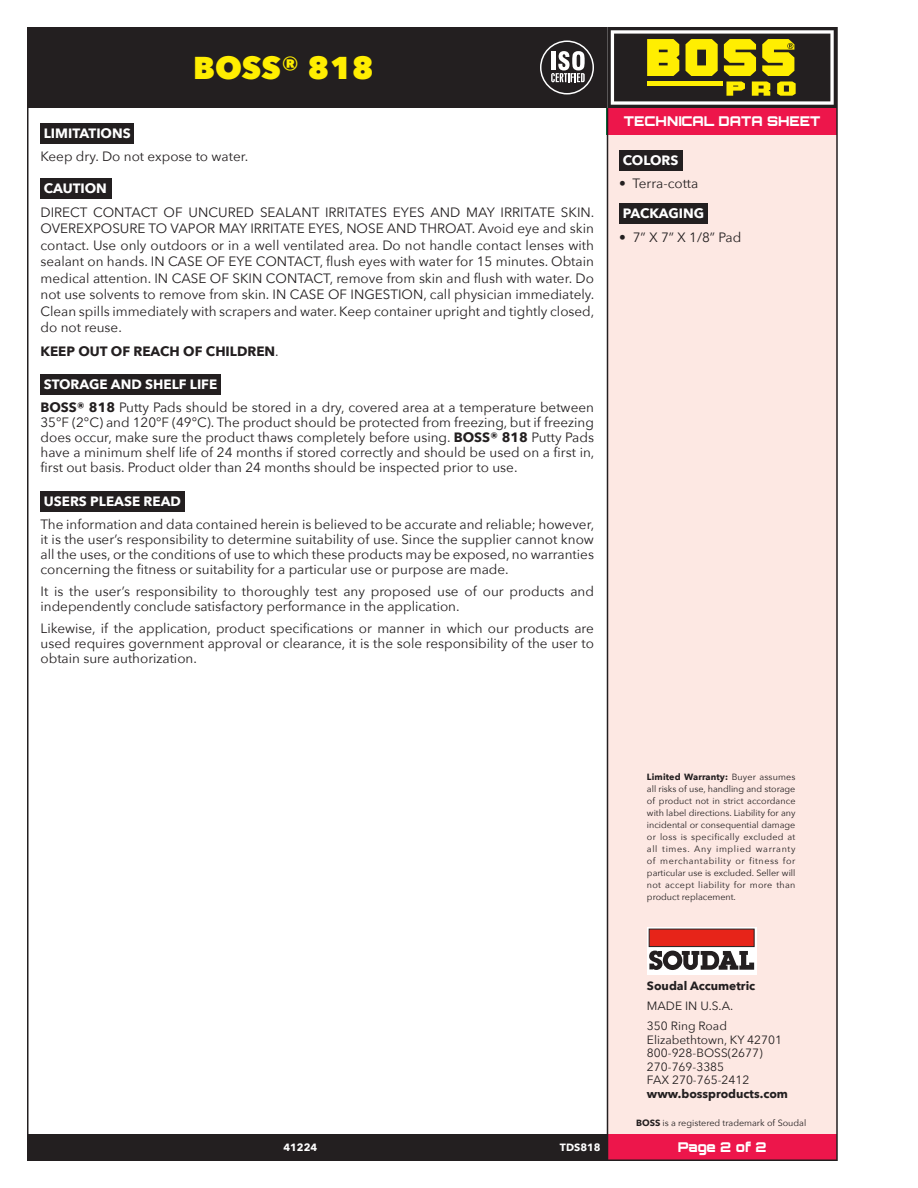
<style>
.page{position:relative;width:918px;height:1188px;background:#fff}
.page>*{position:absolute;margin:0;border:0;box-sizing:border-box;transform-origin:0 0}
.Header_-_Product{font:800 31.5px "Avenir Next";color:#ffee01}
.t1{font:900 15px "Orbitron";color:#fff}
.Body{font:13.5px/15px "Avenir Next";color:#231f20;text-align:justify}
.Subheads_-_White{font:700 13.5px "Avenir Next";color:#fff}
.Bullets{font:13.5px "Avenir Next";color:#231f20}
.Body-2{font:700 13.5px "Avenir Next";color:#231f20}
.TDS{font:900 13.5px "Orbitron";color:#fff}
.Page_Number{font:900 13.5px "Orbitron";letter-spacing:-.005em;color:#fff}
.Address{font:12px "Avenir Next";color:#231f20}
.Address_-_Bold{font:700 12px "Avenir Next";color:#231f20}
.Address_-_Space{font:12px "Avenir Next";color:#231f20}
.TDS_by_date{font:700 10.5px "Avenir Next";color:#fff}
.Date{font:700 10.5px "Avenir Next";color:#fff}
.Non-Warranty{font:9px/12px "Avenir Next";letter-spacing:.035em;color:#231f20;text-align:justify}
.Trademark{font:9px "Avenir Next";color:#231f20}
.s1{font-weight:400}
.s2{font-weight:700}
</style>
<div class="page">
<div style="left:608px;top:135px;width:229px;height:1026px;background:#fde8e3"></div>
<div style="left:608px;top:1134px;width:229px;height:27px;background:#ed164b"></div>
<div style="left:27px;top:1134px;width:581px;height:27px;background:#231f20"></div>
<div style="left:608px;top:108px;width:229px;height:27px;background:#ed164b"></div>
<hr style="left:607px;top:27px;width:1px;height:1134px;background:#231f20">
<div style="left:27px;top:27px;width:581px;height:81px;background:#231f20"></div>
<div style="left:540px;top:41px;width:54px;height:53px;border:3px solid #fff;border-radius:50%"></div>
<div style="left:541px;top:42px;width:52px;height:51px;background:#231f20;border-radius:50%"></div>
<svg style="left:551px;top:51px;width:34px;height:31px"></svg>
<hr style="left:27px;top:27px;width:1px;height:1134px;background:#231f20">
<hr style="left:836px;top:27px;width:2px;height:1134px;background:#231f20">
<div style="left:647px;top:927px;width:109px;height:47px;background:linear-gradient(to right,#f9f9f9,#f9f9f9)"></div>
<div style="left:649px;top:929px;width:105px;height:18px;background:#e72419;border:1px solid #231f20"></div>
<svg style="left:649px;top:951px;width:105px;height:19px;background:#757273"></svg>
<hr style="left:27px;top:1160px;width:810px;height:1px;background:#231f20">
<svg style="left:608px;top:27px;width:228px;height:81px;background:#77702f"></svg>
<div style="left:40px;top:178px;width:72px;height:21px;background:#231f20"></div>
<div style="left:40px;top:375px;width:181px;height:20px;background:#231f20"></div>
<div style="left:40px;top:491px;width:145px;height:20px;background:#231f20"></div>
<div style="left:619px;top:203px;width:89px;height:20px;background:#231f20"></div>
<div style="left:619px;top:150px;width:64px;height:20px;background:#231f20"></div>
<div style="left:40px;top:123px;width:94px;height:20px;background:#231f20"></div>
<p class="Subheads_-_White" style="left:44px;top:121px;width:88px">LIMITATIONS</p>
<p class="Header_-_Product" style="left:193px;top:48px;width:182px">BOSS® 818</p>
<p class="Body" style="left:40px;top:148px;width:209px">Keep dry. Do not expose to water.</p>
<p class="Subheads_-_White" style="left:44px;top:177px;width:65px">CAUTION</p>
<p class="Body" style="left:40px;top:203px;width:555px;line-height:16.5px">DIRECT CONTACT OF UNCURED SEALANT IRRITATES EYES AND MAY IRRITATE SKIN.<br>OVEREXPOSURE TO VAPOR MAY IRRITATE EYES, NOSE AND THROAT. Avoid eye and skin contact. Use only outdoors or in a well ventilated area. Do not handle contact lenses with sealant on hands. IN CASE OF EYE CONTACT, flush eyes with water for 15 minutes. Obtain medical attention. IN CASE OF SKIN CONTACT, remove from skin and flush with water. Do not use solvents to remove from skin. IN CASE OF INGESTION, call physician immediately.<br>Clean spills immediately with scrapers and water. Keep container upright and tightly closed, do not reuse.</p>
<p class="Body-2" style="left:40px;top:339px;width:240px">KEEP OUT OF REACH OF CHILDREN<span class="s1">.</span></p>
<p class="Subheads_-_White" style="left:44px;top:373px;width:175px">STORAGE AND SHELF LIFE</p>
<p class="Body" style="left:40px;top:400px;width:555px"><span class="s2">BOSS® 818</span> Putty Pads should be stored in a dry, covered area at a temperature between 35°F (2°C) and 120°F (49°C). The product should be protected from freezing, but if freezing does occur, make sure the product thaws completely before using. <span class="s2">BOSS® 818</span> Putty Pads have a minimum shelf life of 24 months if stored correctly and should be used on a first in, first out basis. Product older than 24 months should be inspected prior to use.</p>
<p class="Subheads_-_White" style="left:44px;top:490px;width:139px">USERS PLEASE READ</p>
<p class="Body" style="left:40px;top:516px;width:555px">The information and data contained herein is believed to be accurate and reliable; however, it is the user’s responsibility to determine suitability of use. Since the supplier cannot know all the uses, or the conditions of use to which these products may be exposed, no warranties concerning the fitness or suitability for a particular use or purpose are made.</p>
<p class="Body" style="left:40px;top:583px;width:555px">It is the user’s responsibility to thoroughly test any proposed use of our products and independently conclude satisfactory performance in the application.</p>
<p class="Body" style="left:40px;top:620px;width:555px">Likewise, if the application, product specifications or manner in which our products are used requires government approval or clearance, it is the sole responsibility of the user to obtain sure authorization.</p>
<p class="t1" style="left:612px;top:113px;width:220px">TECHNICAL DATA SHEET</p>
<p class="TDS" style="left:624px;top:113px;width:198px">TECHNICAL DATA SHEET</p>
<p class="Subheads_-_White" style="left:623px;top:148px;width:57px">COLORS</p>
<p class="Bullets" style="left:619px;top:172px;width:80px">• Terra-cotta</p>
<p class="Subheads_-_White" style="left:623px;top:201px;width:83px">PACKAGING</p>
<p class="Bullets" style="left:619px;top:225px;width:124px">• 7” X 7” X 1/8” Pad</p>
<p class="Date" style="left:283px;top:1138px;width:35px">41224</p>
<p class="TDS_by_date" style="left:560px;top:1138px;width:42px">TDS818</p>
<p class="Non-Warranty" style="left:647px;top:771px;width:150px"><span class="s2">Limited Warranty:</span> Buyer assumes all risks of use, handling and storage of product not in strict accordance with label directions. Liability for any incidental or consequential damage or loss is specifically excluded at all times. Any implied warranty of merchantability or fitness for particular use is excluded. Seller will not accept liability for more than product replacement.</p>
<p class="Address_-_Bold" style="left:647px;top:975px;width:110px">Soudal Accumetric</p>
<p class="Address_-_Space" style="left:647px;top:996px;width:88px">MADE IN U.S.A.</p>
<p class="Address_-_Space" style="left:647px;top:1016px;width:82px">350 Ring Road</p>
<p class="Address" style="left:647px;top:1029px;width:137px">Elizabethtown, KY 42701</p>
<p class="Address" style="left:647px;top:1043px;width:117px">800-928-BOSS(2677)</p>
<p class="Address" style="left:647px;top:1056px;width:79px">270-769-3385</p>
<p class="Address" style="left:647px;top:1070px;width:104px">FAX 270-765-2412</p>
<p class="Address_-_Bold" style="left:647px;top:1083px;width:143px">www.bossproducts.com</p>
<p class="Trademark" style="left:636px;top:1115px;width:172px"><span class="s2">BOSS</span> is a registered trademark of Soudal</p>
<p class="Page_Number" style="left:678px;top:1139px;width:90px">Page 2 of 2</p>
</div>
